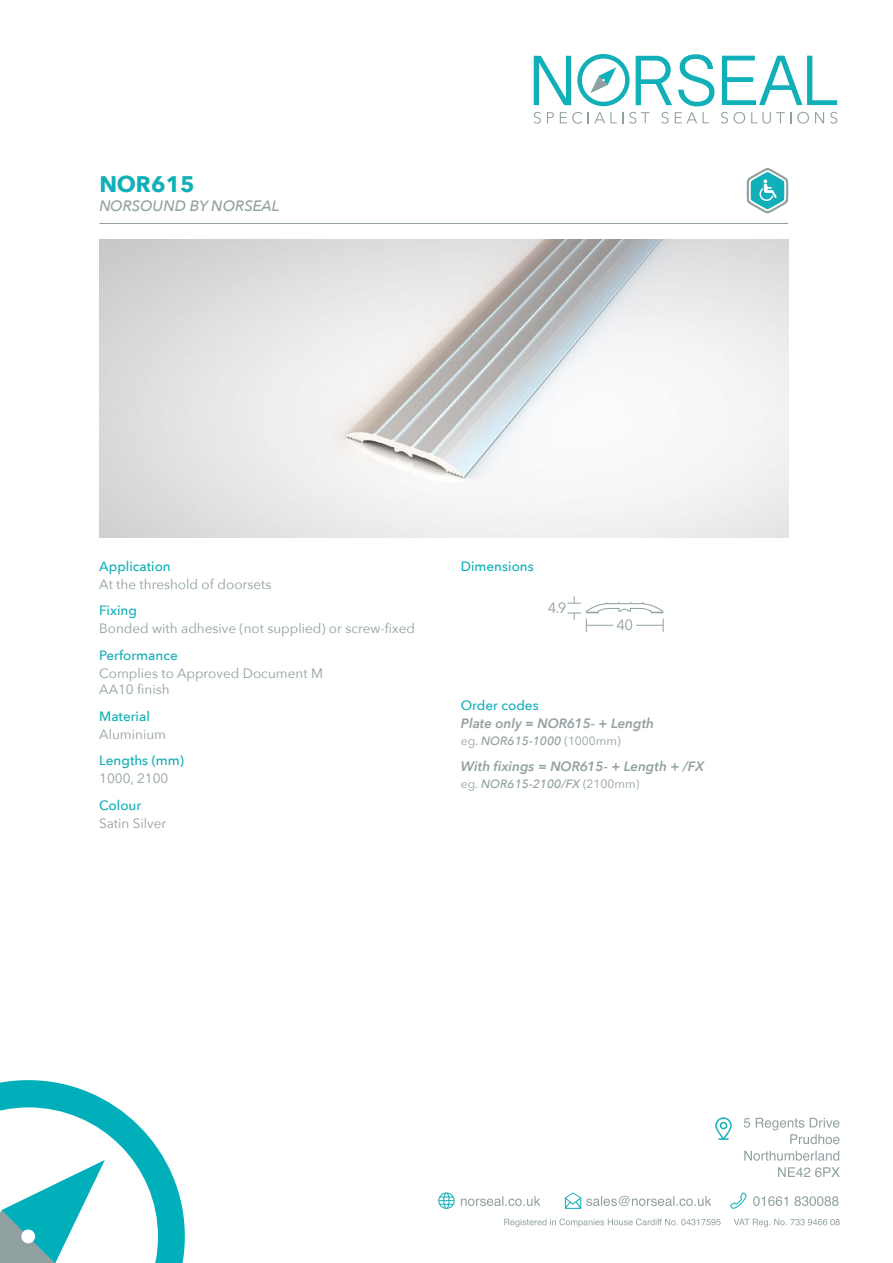
<style>
.page{position:relative;width:893px;height:1263px;background:#fff}
.page>*{position:absolute;margin:0;border:0;box-sizing:border-box;transform-origin:0 0}
.t1{font:700 22.5px "Avenir Next";color:#11afb7}
.t2{font:italic 500 15px "Avenir Next";color:#91a0a0}
.t3{font:14.85px "Avenir Next";color:#91a0a0}
.t4{font:13.5px/16.5px "Avenir Next";color:#91a0a0}
.t5{font:500 13.5px "Avenir Next";color:#11afb7}
.t6{font:italic 600 13.5px "Avenir Next";color:#91a0a0}
.t7{font:italic 500 12px "Avenir Next";color:#91a0a0}
.t8{font:12px "Avenir Next";color:#91a0a0}
.s1{font-weight:500;font-style:italic}
.s2{font-weight:400;font-style:normal}
</style>
<div class="page">
<svg style="left:636px;top:56px;width:36px;height:49px"></svg>
<svg style="left:534px;top:56px;width:37px;height:49px"></svg>
<svg style="left:678px;top:54px;width:36px;height:52px"></svg>
<svg style="left:722px;top:56px;width:115px;height:49px"></svg>
<svg style="left:577px;top:54px;width:53px;height:52px"></svg>
<svg style="left:534px;top:112px;width:7px;height:12px"></svg>
<svg style="left:547px;top:112px;width:7px;height:11px"></svg>
<svg style="left:560px;top:112px;width:22px;height:12px"></svg>
<svg style="left:588px;top:112px;width:35px;height:11px"></svg>
<svg style="left:629px;top:112px;width:21px;height:12px"></svg>
<svg style="left:661px;top:112px;width:8px;height:12px"></svg>
<svg style="left:675px;top:112px;width:34px;height:11px"></svg>
<svg style="left:721px;top:112px;width:24px;height:12px"></svg>
<svg style="left:751px;top:112px;width:40px;height:12px"></svg>
<svg style="left:797px;top:112px;width:12px;height:12px"></svg>
<svg style="left:815px;top:112px;width:9px;height:11px"></svg>
<svg style="left:830px;top:112px;width:7px;height:12px"></svg>
<svg style="left:504px;top:1218px;width:336px;height:9px"></svg>
<svg style="left:778px;top:1167px;width:62px;height:10px"></svg>
<svg style="left:744px;top:1151px;width:95px;height:10px"></svg>
<svg style="left:744px;top:1118px;width:95px;height:26px"></svg>
<svg style="left:715px;top:1117px;width:17px;height:23px"></svg>
<svg style="left:565px;top:1192px;width:146px;height:17px"></svg>
<svg style="left:730px;top:1192px;width:16px;height:17px"></svg>
<svg style="left:753px;top:1196px;width:85px;height:10px"></svg>
<svg style="left:438px;top:1192px;width:17px;height:17px"></svg>
<svg style="left:461px;top:1196px;width:79px;height:10px"></svg>
<svg style="left:0;top:1080px;width:185px;height:183px"></svg>
<div style="left:21px;top:1229px;width:14px;height:14px;background:#fff;border-radius:50%"></div>
<img style="left:99px;top:239px;width:689px;height:298px">
<svg style="left:747px;top:168px;width:41px;height:45px"></svg>
<hr style="left:99px;top:223px;width:689px;height:1px;background:#91a0a0">
<svg style="left:567px;top:596px;width:97px;height:36px"></svg>
<h1 class="t1" style="left:99px;top:164px;width:97px">NOR615</h1>
<p class="t2" style="left:99px;top:193px;width:182px">NORSOUND BY NORSEAL</p>
<p class="t5" style="left:99px;top:555px;width:73px">Application</p>
<p class="t4" style="left:99px;top:575px;width:174px">At the threshold of doorsets</p>
<p class="t5" style="left:99px;top:599px;width:39px">Fixing</p>
<p class="t4" style="left:99px;top:620px;width:317px">Bonded with adhesive (not supplied) or screw-fixed</p>
<p class="t5" style="left:99px;top:644px;width:80px">Performance</p>
<p class="t4" style="left:99px;top:664px;width:225px">Complies to Approved Document M<br>AA10 finish</p>
<p class="t5" style="left:99px;top:705px;width:52px">Material</p>
<p class="t4" style="left:99px;top:725px;width:68px">Aluminium</p>
<p class="t5" style="left:99px;top:749px;width:86px">Lengths (mm)</p>
<p class="t4" style="left:99px;top:770px;width:71px">1000, 2100</p>
<p class="t5" style="left:99px;top:794px;width:44px">Colour</p>
<p class="t4" style="left:99px;top:814px;width:69px">Satin Silver</p>
<p class="t5" style="left:461px;top:555px;width:74px">Dimensions</p>
<p class="t3" style="left:548px;top:596px;width:20px">4.9</p>
<p class="t3" style="left:616px;top:613px;width:18px">40</p>
<p class="t5" style="left:461px;top:694px;width:79px">Order codes</p>
<p class="t6" style="left:461px;top:712px;width:195px">Plate only = NOR615- + Length</p>
<p class="t8" style="left:461px;top:730px;width:161px">eg. <span class="s1">NOR615-1000</span> (1000mm)</p>
<p class="t6" style="left:461px;top:755px;width:245px">With fixings = NOR615- + Length + /FX</p>
<p class="t7" style="left:461px;top:773px;width:180px"><span class="s2">eg.</span> NOR615-2100/FX <span class="s2">(2100mm)</span></p>
</div>
